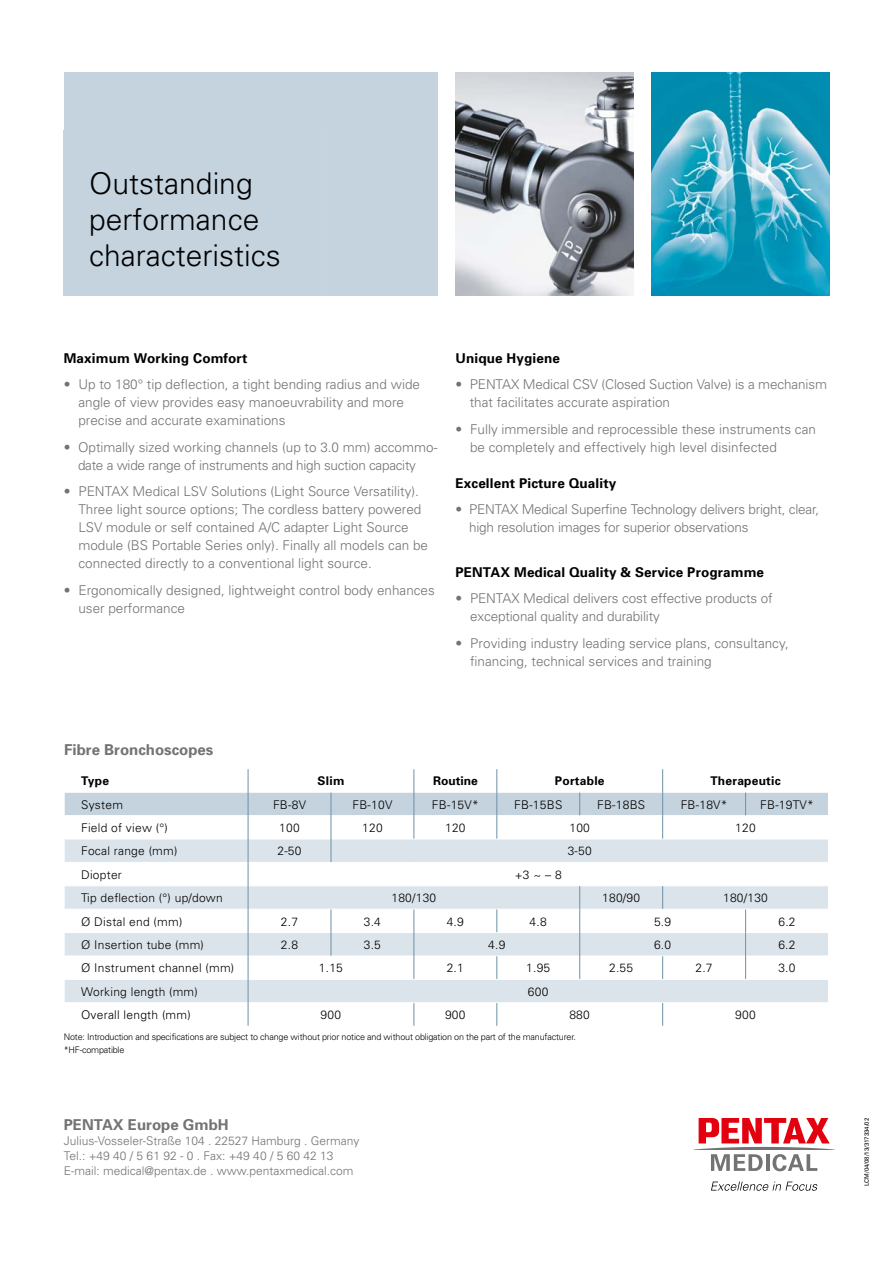
<style>
.page{position:relative;width:893px;height:1263px;background:#fff}
.page>*{position:absolute;margin:0;border:0;box-sizing:border-box;transform-origin:0 0}
.t1{font:300 30px/36px "Univers";color:#000}
.t2{font:700 15px "Univers";color:#747272}
.t3{font:300 13.5px/18px "Univers";color:#747272}
.t4{font:300 13.5px/18px "Univers";letter-spacing:-.02em;color:#747272;text-align:center}
.t5{font:700 13.5px "Univers";letter-spacing:.01em;color:#000}
.t6{font:300 12px "Univers";letter-spacing:.02em;color:#000}
.t7{font:300 12px/15px "Univers";color:#747272}
.t8{font:700 12px "Univers";letter-spacing:.02em;color:#000}
.t9{font:700 12px "Univers";color:#000}
.t10{font:300 9px/12.8px "Univers";letter-spacing:-.02em;color:#000}
.t11{font:6px "Univers";color:#000}
</style>
<div class="page">
<svg style="left:64px;top:769px;width:764px;height:257px"></svg>
<div style="left:64px;top:72px;width:374px;height:224px;background:#c5d3de"></div>
<img style="left:455px;top:72px;width:178px;height:224px">
<img style="left:651px;top:72px;width:178px;height:224px">
<svg style="left:694px;top:1118px;width:141px;height:53px"></svg>
<svg style="left:711px;top:1181px;width:106px;height:10px"></svg>
<h1 class="t1" style="left:89px;top:166px;width:193px">Outstanding performance characteristics</h1>
<p class="t5" style="left:64px;top:350px;width:185px">Maximum Working Comfort</p>
<p class="t3" style="left:78px;top:375px;width:343px;text-indent:-15px">• Up to 180° tip deflection, a tight bending radius and wide angle of view provides easy manoeuvrability and more precise and accurate examinations</p>
<p class="t4" style="left:64px;top:438px;width:375px">• Optimally sized working channels (up to 3.0 mm) accommo&shy;date a wide range of instruments and high suction capacity</p>
<p class="t3" style="left:78px;top:482px;width:351px;text-indent:-15px">• PENTAX Medical LSV Solutions (Light Source Versatility).<br>Three light source options; The cordless battery powered LSV module or self contained A/C adapter Light Source module (BS Portable Series only). Finally all models can be connected directly to a conventional light source.</p>
<p class="t3" style="left:78px;top:581px;width:358px;text-indent:-15px">• Ergonomically designed, lightweight control body enhances user performance</p>
<p class="t5" style="left:455px;top:350px;width:106px">Unique Hygiene</p>
<p class="t3" style="left:470px;top:375px;width:359px;text-indent:-14px">• PENTAX Medical CSV (Closed Suction Valve) is a mechanism that facilitates accurate aspiration</p>
<p class="t3" style="left:470px;top:420px;width:347px;text-indent:-15px">• Fully immersible and reprocessible these instruments can be completely and effectively high level disinfected</p>
<p class="t5" style="left:455px;top:475px;width:162px">Excellent Picture Quality</p>
<p class="t3" style="left:469px;top:500px;width:352px;text-indent:-14px">• PENTAX Medical Superfine Technology delivers bright, clear, high resolution images for superior observations</p>
<p class="t5" style="left:455px;top:564px;width:310px">PENTAX Medical Quality &amp; Service Programme</p>
<p class="t3" style="left:470px;top:589px;width:304px;text-indent:-15px">• PENTAX Medical delivers cost effective products of exceptional quality and durability</p>
<p class="t3" style="left:470px;top:634px;width:320px;text-indent:-15px">• Providing industry leading service plans, consultancy, financing, technical services and training</p>
<p class="t2" style="left:64px;top:741px;width:151px">Fibre Bronchoscopes</p>
<p class="t8" style="left:81px;top:774px;width:29px">Type</p>
<p class="t8" style="left:318px;top:774px;width:28px">Slim</p>
<p class="t9" style="left:433px;top:774px;width:46px">Routine</p>
<p class="t8" style="left:555px;top:774px;width:51px">Portable</p>
<p class="t8" style="left:710px;top:774px;width:72px">Therapeutic</p>
<p class="t6" style="left:81px;top:797px;width:43px">System</p>
<p class="t6" style="left:273px;top:797px;width:34px">FB-8V</p>
<p class="t6" style="left:352px;top:797px;width:41px">FB-10V</p>
<p class="t6" style="left:432px;top:797px;width:48px">FB-15V*</p>
<p class="t6" style="left:514px;top:797px;width:50px">FB-15BS</p>
<p class="t6" style="left:597px;top:797px;width:50px">FB-18BS</p>
<p class="t6" style="left:681px;top:797px;width:48px">FB-18V*</p>
<p class="t6" style="left:760px;top:797px;width:55px">FB-19TV*</p>
<p class="t6" style="left:81px;top:820px;width:88px">Field of view (°)</p>
<p class="t6" style="left:279px;top:820px;width:22px">100</p>
<p class="t6" style="left:362px;top:820px;width:22px">120</p>
<p class="t6" style="left:445px;top:820px;width:22px">120</p>
<p class="t6" style="left:569px;top:820px;width:22px">100</p>
<p class="t6" style="left:735px;top:820px;width:22px">120</p>
<p class="t6" style="left:81px;top:844px;width:98px">Focal range (mm)</p>
<p class="t6" style="left:277px;top:844px;width:26px">2-50</p>
<p class="t6" style="left:568px;top:844px;width:26px">3-50</p>
<p class="t6" style="left:81px;top:867px;width:42px">Diopter</p>
<p class="t6" style="left:515px;top:867px;width:48px">+3 ~ – 8</p>
<p class="t6" style="left:81px;top:891px;width:143px">Tip deflection (°) up/down</p>
<p class="t6" style="left:391px;top:891px;width:46px">180/130</p>
<p class="t6" style="left:602px;top:891px;width:39px">180/90</p>
<p class="t6" style="left:723px;top:891px;width:46px">180/130</p>
<p class="t6" style="left:81px;top:914px;width:103px">Ø Distal end (mm)</p>
<p class="t6" style="left:281px;top:914px;width:19px">2.7</p>
<p class="t6" style="left:364px;top:914px;width:19px">3.4</p>
<p class="t6" style="left:447px;top:914px;width:19px">4.9</p>
<p class="t6" style="left:530px;top:914px;width:19px">4.8</p>
<p class="t6" style="left:654px;top:914px;width:19px">5.9</p>
<p class="t6" style="left:778px;top:914px;width:19px">6.2</p>
<p class="t6" style="left:81px;top:937px;width:124px">Ø Insertion tube (mm)</p>
<p class="t6" style="left:281px;top:937px;width:19px">2.8</p>
<p class="t6" style="left:364px;top:937px;width:19px">3.5</p>
<p class="t6" style="left:488px;top:937px;width:19px">4.9</p>
<p class="t6" style="left:654px;top:937px;width:19px">6.0</p>
<p class="t6" style="left:778px;top:937px;width:19px">6.2</p>
<p class="t6" style="left:81px;top:961px;width:155px">Ø Instrument channel (mm)</p>
<p class="t6" style="left:319px;top:961px;width:26px">1.15</p>
<p class="t6" style="left:447px;top:961px;width:19px">2.1</p>
<p class="t6" style="left:526px;top:961px;width:26px">1.95</p>
<p class="t6" style="left:609px;top:961px;width:26px">2.55</p>
<p class="t6" style="left:695px;top:961px;width:19px">2.7</p>
<p class="t6" style="left:778px;top:961px;width:19px">3.0</p>
<p class="t6" style="left:81px;top:984px;width:118px">Working length (mm)</p>
<p class="t6" style="left:528px;top:984px;width:22px">600</p>
<p class="t6" style="left:81px;top:1008px;width:111px">Overall length (mm)</p>
<p class="t6" style="left:321px;top:1008px;width:22px">900</p>
<p class="t6" style="left:445px;top:1008px;width:22px">900</p>
<p class="t6" style="left:569px;top:1008px;width:22px">880</p>
<p class="t6" style="left:735px;top:1008px;width:22px">900</p>
<p class="t10" style="left:64px;top:1030px;width:514px">Note: Introduction and specifications are subject to change without prior notice and without obligation on the part of the manufacturer. *HF-compatible</p>
<p class="t2" style="left:64px;top:1115px;width:166px">PENTAX Europe GmbH</p>
<p class="t7" style="left:64px;top:1133px;width:297px">Julius-Vosseler-Straße 104 . 22527 Hamburg . Germany<br>Tel.: +49 40 / 5 61 92 - 0 . Fax: +49 40 / 5 60 42 13<br>E-mail: medical@pentax.de . www.pentaxmedical.com</p>
<p class="t11" style="left:863px;top:1186px;width:70px;rotate:-90deg">LCM/04/08/13/317334/02</p>
</div>
